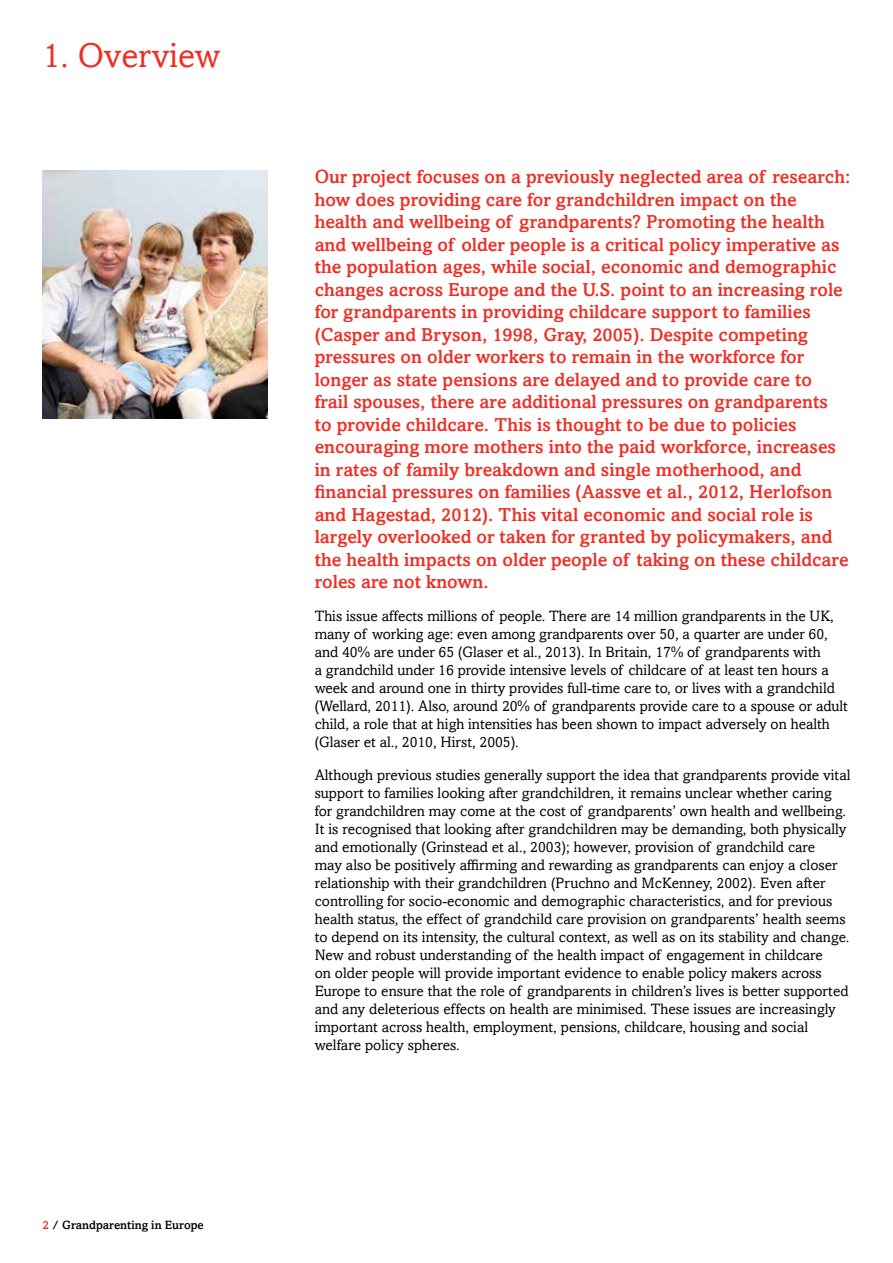
<style>
.page{position:relative;width:893px;height:1263px;background:#fff}
.page>*{position:absolute;margin:0;border:0;box-sizing:border-box;transform-origin:0 0}
.t1{font:34.5px "Amasis";color:#ee2e24}
.t2{font:500 18.75px/22.5px "Amasis";color:#ee2e24}
.t3{font:15px/18px "Amasis";color:#000}
.t4{font:500 12px "Amasis";color:#000}
.s1{color:#ee2e24}
</style>
<div class="page">
<img style="left:43px;top:170px;width:225px;height:248px">
<h1 class="t1" style="left:43px;top:35px;width:179px">1. Overview</h1>
<p class="t4" style="left:43px;top:1218px;width:163px"><span class="s1">2</span> / Grandparenting in Europe</p>
<p class="t2" style="left:315px;top:165px;width:537px">Our project focuses on a previously neglected area of research: how does providing care for grandchildren impact on the health and wellbeing of grandparents? Promoting the health and wellbeing of older people is a critical policy imperative as the population ages, while social, economic and demographic changes across Europe and the U.S. point to an increasing role for grandparents in providing childcare support to families (Casper and Bryson, 1998, Gray, 2005). Despite competing pressures on older workers to remain in the workforce for longer as state pensions are delayed and to provide care to frail spouses, there are additional pressures on grandparents<br>to provide childcare. This is thought to be due to policies encouraging more mothers into the paid workforce, increases in rates of family breakdown and single motherhood, and financial pressures on families (Aassve et al., 2012, Herlofson and Hagestad, 2012). This vital economic and social role is largely overlooked or taken for granted by policymakers, and the health impacts on older people of taking on these childcare roles are not known.</p>
<p class="t3" style="left:315px;top:607px;width:535px">This issue affects millions of people. There are 14 million grandparents in the UK, many of working age: even among grandparents over 50, a quarter are under 60, and 40% are under 65 (Glaser et al., 2013). In Britain, 17% of grandparents with<br>a grandchild under 16 provide intensive levels of childcare of at least ten hours a week and around one in thirty provides full-time care to, or lives with a grandchild (Wellard, 2011). Also, around 20% of grandparents provide care to a spouse or adult child, a role that at high intensities has been shown to impact adversely on health (Glaser et al., 2010, Hirst, 2005).</p>
<p class="t3" style="left:315px;top:766px;width:537px">Although previous studies generally support the idea that grandparents provide vital support to families looking after grandchildren, it remains unclear whether caring for grandchildren may come at the cost of grandparents’ own health and wellbeing.<br>It is recognised that looking after grandchildren may be demanding, both physically and emotionally (Grinstead et al., 2003); however, provision of grandchild care<br>may also be positively affirming and rewarding as grandparents can enjoy a closer relationship with their grandchildren (Pruchno and McKenney, 2002). Even after controlling for socio-economic and demographic characteristics, and for previous health status, the effect of grandchild care provision on grandparents’ health seems to depend on its intensity, the cultural context, as well as on its stability and change.<br>New and robust understanding of the health impact of engagement in childcare<br>on older people will provide important evidence to enable policy makers across Europe to ensure that the role of grandparents in children’s lives is better supported and any deleterious effects on health are minimised. These issues are increasingly important across health, employment, pensions, childcare, housing and social welfare policy spheres.</p>
</div>
